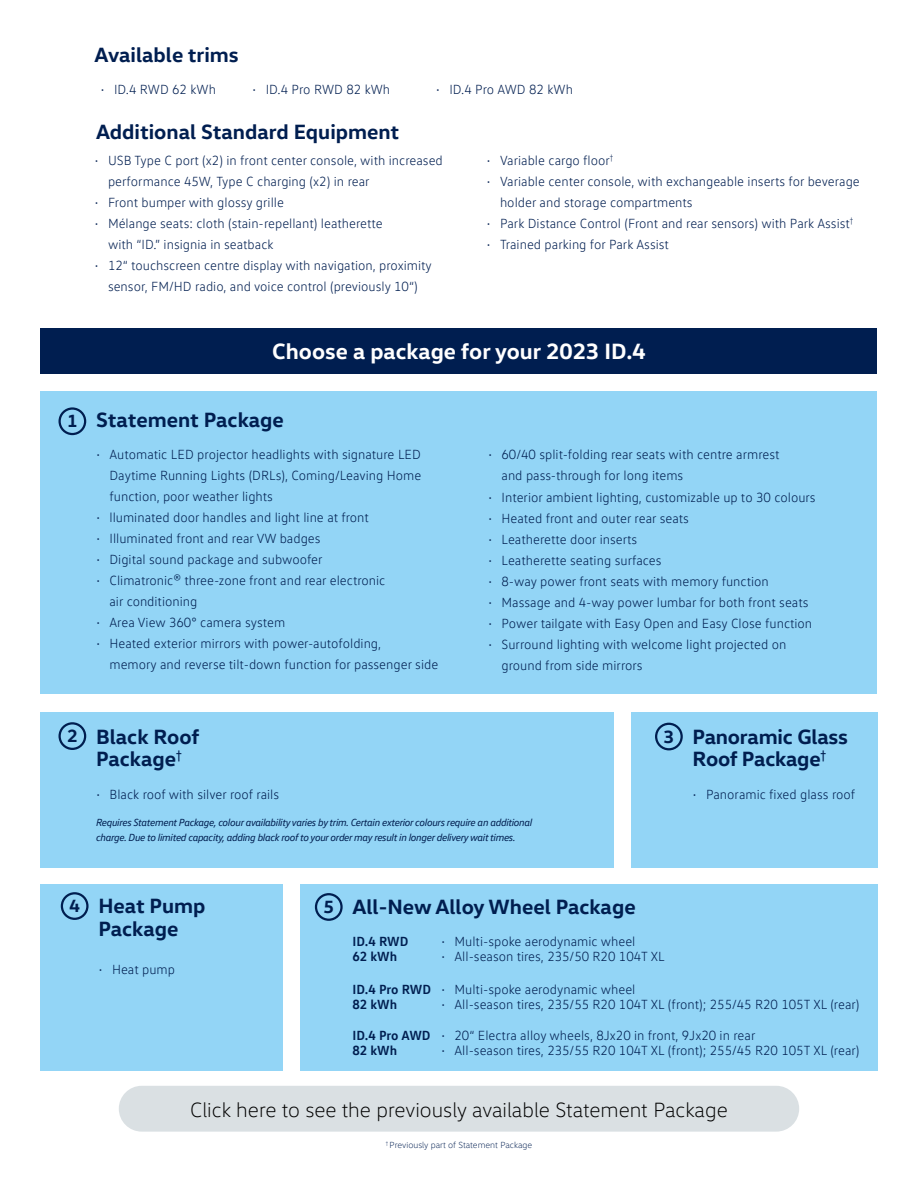
<style>
.page{position:relative;width:918px;height:1188px;background:#fff}
.page>*{position:absolute;margin:0;border:0;box-sizing:border-box;transform-origin:0 0}
.t1{font:700 22.5px "VW Head";color:#fff}
.t2{font:700 21px/22.5px "VW Head";color:#001e50;text-align:center}
.t3{font:300 21px "VW Head";color:#000}
.t4{font:700 18px "VW Head";color:#001e50}
.t5{font:300 13.5px/21px "VW Text";color:#001e50}
.t6{font:700 13.5px/15px "VW Text";color:#001e50}
.t7{font:italic 10.5px/15px "VW Text";letter-spacing:-.04em;color:#001e50}
.t8{font:300 9px "VW Head";color:#001e50}
.s1{font-size:18px}
</style>
<div class="page">
<div style="left:40px;top:712px;width:574px;height:156px;background:#93d5f6"></div>
<div style="left:631px;top:712px;width:247px;height:156px;background:#93d5f6"></div>
<div style="left:40px;top:884px;width:243px;height:187px;background:#93d5f6"></div>
<div style="left:300px;top:884px;width:578px;height:187px;background:#93d5f6"></div>
<div style="left:40px;top:328px;width:838px;height:46px;background:#001e50"></div>
<div style="left:315px;top:893px;width:28px;height:28px;border:2px solid #001e50;border-radius:50%"></div>
<div style="left:61px;top:892px;width:28px;height:28px;border:2px solid #001e50;border-radius:50%"></div>
<div style="left:58px;top:722px;width:28px;height:28px;border:2px solid #001e50;border-radius:50%"></div>
<div style="left:655px;top:723px;width:28px;height:27px;border:2px solid #001e50;border-radius:50%"></div>
<div style="left:40px;top:392px;width:838px;height:302px;background:#93d5f6"></div>
<div style="left:58px;top:407px;width:28px;height:28px;border:2px solid #001e50;border-radius:50%"></div>
<div style="left:119px;top:1086px;width:680px;height:46px;background:#dae0e3;border-radius:23px"></div>
<h2 class="t2" style="left:94px;top:42px;width:146px">Available trims</h2>
<p class="t5" style="left:100px;top:79px;width:117px">• ID.4 RWD 62 kWh</p>
<p class="t5" style="left:252px;top:79px;width:140px">• ID.4 Pro RWD 82 kWh</p>
<p class="t5" style="left:436px;top:79px;width:139px">• ID.4 Pro AWD 82 kWh</p>
<h2 class="t2" style="left:96px;top:120px;width:305px">Additional Standard Equipment</h2>
<p class="t5" style="left:108px;top:150px;width:336px;text-indent:-14px">• USB Type C port (x2) in front center console, with increased performance 45W, Type C charging (x2) in rear</p>
<p class="t5" style="left:94px;top:192px;width:191px">• Front bumper with glossy grille</p>
<p class="t5" style="left:108px;top:213px;width:276px;text-indent:-14px">• Mélange seats: cloth (stain-repellant) leatherette with “ID.” insignia in seatback</p>
<p class="t5" style="left:94px;top:255px;width:339px;text-align:center">• 12“ touchscreen centre display with navigation, proximity sensor, FM/HD radio, and voice control (previously 10“)</p>
<p class="t5" style="left:487px;top:150px;width:128px">• Variable cargo floor<sup>†</sup></p>
<p class="t5" style="left:500px;top:171px;width:361px;text-indent:-14px">• Variable center console, with exchangeable inserts for beverage holder and storage compartments</p>
<p class="t5" style="left:487px;top:213px;width:368px">• Park Distance Control (Front and rear sensors) with Park Assist<sup>†</sup></p>
<p class="t5" style="left:487px;top:234px;width:184px">• Trained parking for Park Assist</p>
<h3 class="t4" style="left:67px;top:409px;width:12px">1</h3>
<h1 class="t1" style="left:272px;top:337px;width:375px">Choose a package for your 2023 ID.4</h1>
<h2 class="t2" style="left:96px;top:408px;width:189px">Statement Package</h2>
<p class="t5" style="left:110px;top:444px;width:313px;text-align:justify;text-indent:-14px">• Automatic LED projector headlights with signature LED Daytime Running Lights (DRLs), Coming/Leaving Home function, poor weather lights</p>
<p class="t5" style="left:96px;top:507px;width:274px">• lluminated door handles and light line at front</p>
<p class="t5" style="left:96px;top:528px;width:226px">• Illuminated front and rear VW badges</p>
<p class="t5" style="left:96px;top:549px;width:228px">• Digital sound package and subwoofer</p>
<p class="t5" style="left:110px;top:570px;width:278px;text-indent:-14px">• Climatronic® three-zone front and rear electronic air conditioning</p>
<p class="t5" style="left:96px;top:612px;width:191px">• Area View 360° camera system</p>
<p class="t5" style="left:110px;top:633px;width:330px;text-indent:-14px">• Heated exterior mirrors with power-autofolding,<br>memory and reverse tilt-down function for passenger side</p>
<p class="t5" style="left:502px;top:444px;width:280px;text-indent:-14px">• 60/40 split-folding rear seats with centre armrest and pass-through for long items</p>
<p class="t5" style="left:488px;top:486px;width:329px">• Interior ambient lighting, customizable up to 30 colours</p>
<p class="t5" style="left:488px;top:507px;width:202px">• Heated front and outer rear seats</p>
<p class="t5" style="left:488px;top:528px;width:151px">• Leatherette door inserts</p>
<p class="t5" style="left:488px;top:549px;width:175px">• Leatherette seating surfaces</p>
<p class="t5" style="left:488px;top:570px;width:282px">• 8-way power front seats with memory function</p>
<p class="t5" style="left:488px;top:591px;width:322px">• Massage and 4-way power lumbar for both front seats</p>
<p class="t5" style="left:488px;top:612px;width:326px">• Power tailgate with Easy Open and Easy Close function</p>
<p class="t5" style="left:502px;top:633px;width:286px;text-indent:-14px">• Surround lighting with welcome light projected on ground from side mirrors</p>
<h2 class="t2" style="left:67px;top:724px;width:134px"><span class="s1">2</span> Black Roof<br>Package<sup>†</sup></h2>
<h2 class="t2" style="left:664px;top:725px;width:186px"><span class="s1">3</span> Panoramic Glass<br>Roof Package<sup>†</sup></h2>
<p class="t5" style="left:96px;top:783px;width:185px">• Black roof with silver roof rails</p>
<p class="t7" style="left:96px;top:814px;width:438px">Requires Statement Package, colour availability varies by trim. Certain exterior colours require an additional charge. Due to limited capacity, adding black roof to your order may result in longer delivery wait times.</p>
<h2 class="t2" style="left:69px;top:894px;width:138px"><span class="s1">4</span> Heat Pump<br>Package</h2>
<p class="t5" style="left:99px;top:959px;width:78px">• Heat pump</p>
<h2 class="t2" style="left:323px;top:895px;width:314px"><span class="s1">5</span> All-New Alloy Wheel Package</h2>
<p class="t5" style="left:441px;top:931px;width:196px">• Multi-spoke aerodynamic wheel</p>
<p class="t5" style="left:441px;top:946px;width:225px">• All-season tires, 235/50 R20 104T XL</p>
<p class="t6" style="left:353px;top:934px;width:58px">ID.4 RWD<br>62 kWh</p>
<p class="t5" style="left:693px;top:783px;width:164px">• Panoramic fixed glass roof</p>
<p class="t6" style="left:353px;top:981px;width:80px">ID.4 Pro RWD<br>82 kWh</p>
<p class="t6" style="left:353px;top:1028px;width:80px">ID.4 Pro AWD<br>82 kWh</p>
<p class="t5" style="left:441px;top:978px;width:196px">• Multi-spoke aerodynamic wheel</p>
<p class="t5" style="left:441px;top:993px;width:420px">• All-season tires, 235/55 R20 104T XL (front); 255/45 R20 105T XL (rear)</p>
<p class="t5" style="left:441px;top:1025px;width:316px">• 20“ Electra alloy wheels, 8Jx20 in front, 9Jx20 in rear</p>
<p class="t5" style="left:441px;top:1040px;width:420px">• All-season tires, 235/55 R20 104T XL (front); 255/45 R20 105T XL (rear)</p>
<h2 class="t3" style="left:190px;top:1097px;width:539px">Click here to see the previously available Statement Package</h2>
<p class="t8" style="left:386px;top:1139px;width:148px"><sup>†</sup> Previously part of Statement Package</p>
</div>
